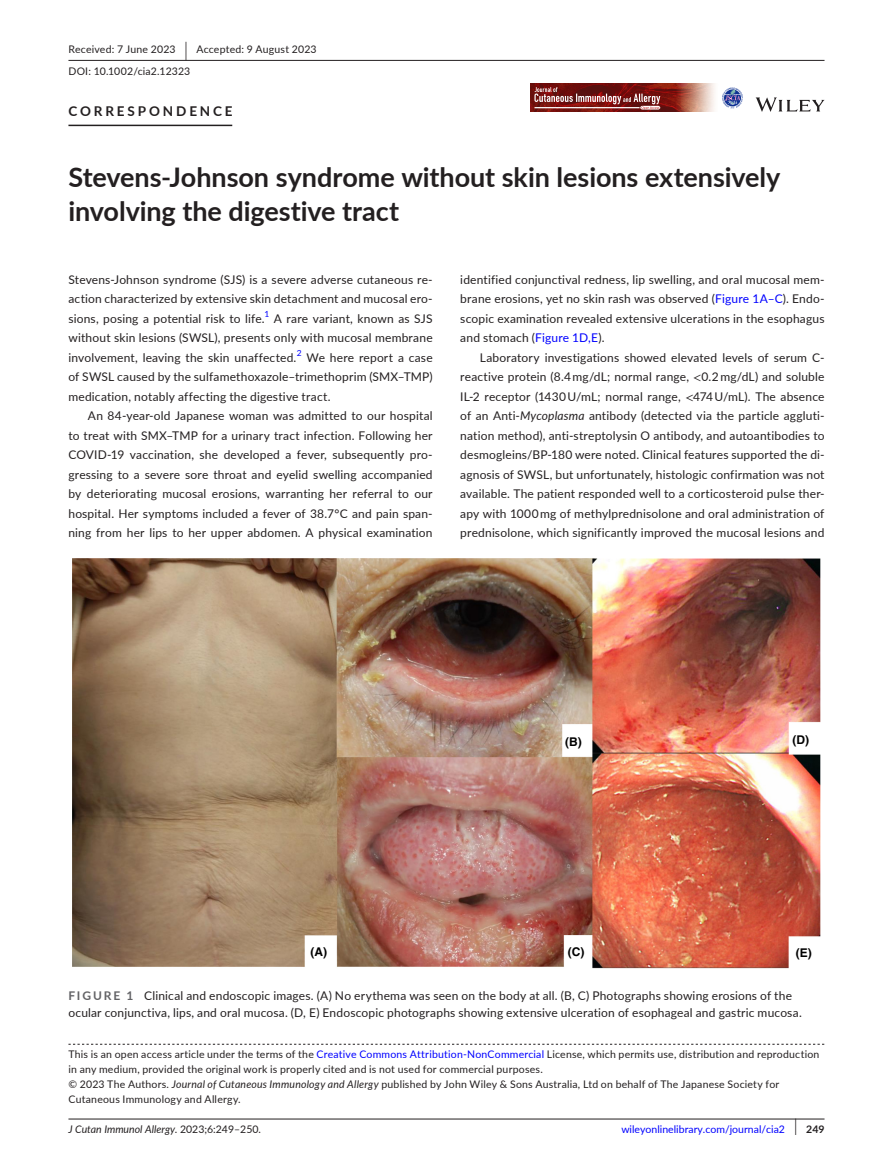
<style>
.page{position:relative;width:893px;height:1174px;background:#fff}
.page>*{position:absolute;margin:0;border:0;box-sizing:border-box;transform-origin:0 0}
.t1{font:700 27px/34.5px "Lato";letter-spacing:-.005em;color:#231f20}
.t2{font:700 13.5px "Lato";letter-spacing:.215em;color:#231f20}
.t3{font:12px/19.5px "Lato";letter-spacing:.015em;color:#231f20;text-align:justify}
.t4{font:700 12px "Helvetica LT Std";color:#000}
.t5{font:10.5px/15px "Lato";letter-spacing:.02em;color:#231f20}
.t6{font:10.5px "Lato";color:#00f}
.t7{font:italic 10.5px "Lato";color:#231f20}
.t8{font:8.4px "Lato";color:#00f}
.s1{font-size:19.65px}
.s2{color:#00f}
.s3{font-family:"STIX"}
.s4{font-style:italic}
.s5{font-weight:700;color:#636366}
.s6{font-style:normal}
.s7{font-size:17.4px;color:#231f20}
.s8{font-weight:700;color:#231f20}
</style>
<div class="page">
<hr style="left:68px;top:1118px;width:756px;height:1px;background:#231f20">
<svg style="left:756px;top:97px;width:68px;height:15px"></svg>
<img style="left:530px;top:83px;width:185px;height:29px">
<svg style="left:534px;top:87px;width:126px;height:22px;background:#914543"></svg>
<svg style="left:722px;top:87px;width:21px;height:21px"></svg>
<hr style="left:68px;top:60px;width:756px;height:1px;background:#231f20">
<hr style="left:68px;top:125px;width:164px;height:1px;background:#231f20">
<svg style="left:68px;top:1043px;width:756px;height:1px"></svg>
<img style="left:72px;top:559px;width:749px;height:409px">
<p class="t5" style="left:68px;top:38px;width:250px;line-height:21.8px">Received: 7 June 2023 <span class="s1">|</span> Accepted: 9 August 2023<br>DOI: 10.1002/cia2.12323</p>
<p class="t2" style="left:68px;top:101px;width:166px">CORRESPONDENCE</p>
<h1 class="t1" style="left:68px;top:159px;width:714px">Stevens-Johnson syndrome without skin lesions extensively involving the digestive tract</h1>
<p class="t3" style="left:68px;top:269px;width:366px">Stevens-Johnson syndrome (SJS) is a severe adverse cutaneous re&shy;action characterized by extensive skin detachment and mucosal ero&shy;sions, posing a potential risk to life.</p>
<p class="t8" style="left:264px;top:308px;width:6px">1</p>
<p class="t3" style="left:68px;top:308px;width:366px;text-indent:205px">A rare variant, known as SJS without skin lesions (SWSL), presents only with mucosal membrane involvement, leaving the skin unaffected.</p>
<p class="t8" style="left:297px;top:347px;width:6px">2</p>
<p class="t3" style="left:68px;top:347px;width:366px;text-indent:238px">We here report a case of SWSL caused by the sulfamethoxazole–trimethoprim (SMX–TMP) medication, notably affecting the digestive tract.</p>
<p class="t3" style="left:68px;top:405px;width:366px;text-indent:20px">An 84-year-old Japanese woman was admitted to our hospital to treat with SMX–TMP for a urinary tract infection. Following her COVID-19 vaccination, she developed a fever, subsequently pro&shy;gressing to a severe sore throat and eyelid swelling accompanied by deteriorating mucosal erosions, warranting her referral to our hospital. Her symptoms included a fever of 38.7°C and pain span&shy;ning from her lips to her upper abdomen. A physical examination</p>
<p class="t3" style="left:460px;top:269px;width:366px">identified conjunctival redness, lip swelling, and oral mucosal mem&shy;brane erosions, yet no skin rash was observed (<span class="s2">Figure 1A–C</span>). Endo&shy;scopic examination revealed extensive ulcerations in the esophagus and stomach (<span class="s2">Figure 1D,E</span>).</p>
<p class="t3" style="left:460px;top:347px;width:366px;text-indent:20px">Laboratory investigations showed elevated levels of serum C&shy;reactive protein (8.4 mg/dL; normal range, <span class="s3">&lt;</span>0.2 mg/dL) and soluble IL-2 receptor (1430 U/mL; normal range, <span class="s3">&lt;</span>474 U/mL). The absence of an Anti-<span class="s4">Mycoplasma</span> antibody (detected via the particle aggluti&shy;nation method), anti-streptolysin O antibody, and autoantibodies to desmogleins/BP-180 were noted. Clinical features supported the di&shy;agnosis of SWSL, but unfortunately, histologic confirmation was not available. The patient responded well to a corticosteroid pulse ther&shy;apy with 1000 mg of methylprednisolone and oral administration of prednisolone, which significantly improved the mucosal lesions and</p>
<p class="t4" style="left:565px;top:734px;width:18px">(B)</p>
<p class="t4" style="left:792px;top:732px;width:18px">(D)</p>
<p class="t4" style="left:310px;top:945px;width:18px">(A)</p>
<p class="t4" style="left:568px;top:944px;width:18px">(C)</p>
<p class="t4" style="left:796px;top:945px;width:17px">(E)</p>
<p class="t3" style="left:68px;top:987px;width:735px;line-height:16.5px"><span class="s5">FIGURE 1</span> Clinical and endoscopic images. (A) No erythema was seen on the body at all. (B, C) Photographs showing erosions of the ocular conjunctiva, lips, and oral mucosa. (D, E) Endoscopic photographs showing extensive ulceration of esophageal and gastric mucosa.</p>
<p class="t5" style="left:68px;top:1046px;width:752px">This is an open access article under the terms of the <span class="s2">Creative Commons Attribution-NonCommercial</span> License, which permits use, distribution and reproduction in any medium, provided the original work is properly cited and is not used for commercial purposes.<br>© 2023 The Authors. <span class="s4">Journal of Cutaneous Immunology and Allergy</span> published by John Wiley &amp; Sons Australia, Ltd on behalf of The Japanese Society for Cutaneous Immunology and Allergy.</p>
<p class="t7" style="left:68px;top:1121px;width:194px">J Cutan Immunol Allergy. <span class="s6">2023;6:249–250.</span></p>
<p class="t6" style="left:621px;top:1121px;width:205px">wileyonlinelibrary.com/journal/cia2 <span class="s7">|</span> <span class="s8">249</span></p>
</div>
